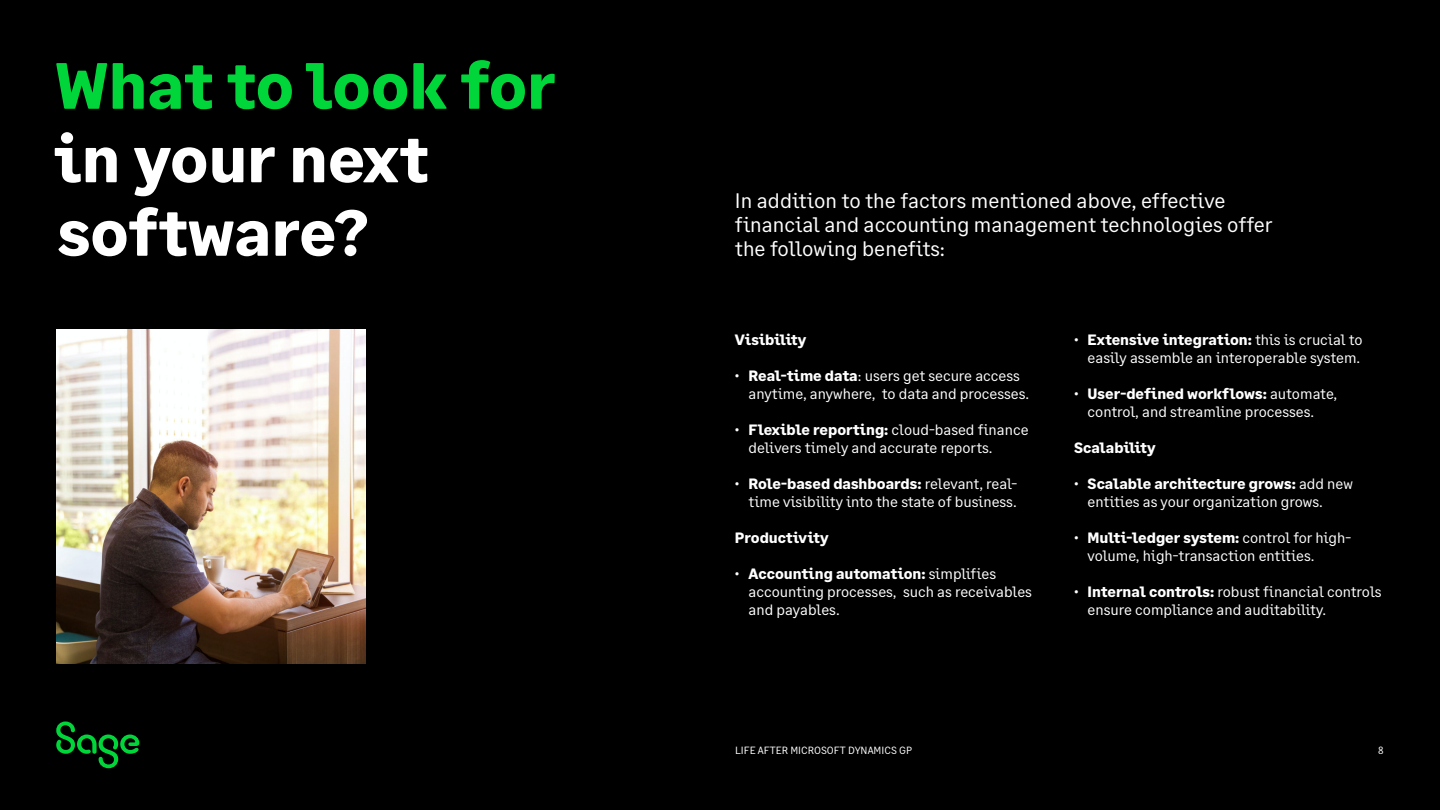
<style>
.page{position:relative;width:1440px;height:810px;background:#000}
.page>*{position:absolute;margin:0;border:0;box-sizing:border-box;transform-origin:0 0}
.t1{font:700 65.25px/73.5px "Sage Text";color:#fff}
.t2{font:700 65.25px "Sage Text";color:#00d639}
.t3{font:21px/24px "Sage Text";color:#fff}
.t4{font:15px/18px "Sage Text";color:#fff}
.t5{font:700 15px "Sage Text";letter-spacing:-.005em;color:#fff}
.t6{font:10.5px "Sage Text";color:#fff}
.s1{font-weight:700}
</style>
<div class="page">
<img style="left:56px;top:329px;width:310px;height:335px">
<svg style="left:56px;top:722px;width:83px;height:46px"></svg>
<h1 class="t2" style="left:55px;top:59px;width:503px">What to look for</h1>
<h1 class="t1" style="left:54px;top:127px;width:376px">in your next software?</h1>
<h2 class="t3" style="left:735px;top:190px;width:539px">In addition to the factors mentioned above, effective financial and accounting management technologies offer the following benefits:</h2>
<p class="t5" style="left:735px;top:334px;width:73px">Visibility</p>
<p class="t4" style="left:748px;top:368px;width:282px;text-indent:-14px">• <span class="s1">Real-time data</span>: users get secure access anytime, anywhere, to data and processes.</p>
<p class="t4" style="left:748px;top:422px;width:282px;text-indent:-14px">• <span class="s1">Flexible reporting:</span> cloud-based finance delivers timely and accurate reports.</p>
<p class="t4" style="left:735px;top:476px;width:284px;text-align:right">• <span class="s1">Role-based dashboards:</span> relevant, real&shy;time visibility into the state of business.</p>
<p class="t5" style="left:735px;top:532px;width:95px">Productivity</p>
<p class="t4" style="left:748px;top:566px;width:285px;text-indent:-13px">• <span class="s1">Accounting automation:</span> simplifies accounting processes, such as receivables and payables.</p>
<p class="t4" style="left:1074px;top:332px;width:290px;text-align:right">• <span class="s1">Extensive integration:</span> this is crucial to easily assemble an interoperable system.</p>
<p class="t4" style="left:1088px;top:386px;width:251px;text-indent:-14px">• <span class="s1">User-defined workflows:</span> automate, control, and streamline processes.</p>
<p class="t5" style="left:1074px;top:442px;width:83px">Scalability</p>
<p class="t4" style="left:1088px;top:476px;width:267px;text-indent:-14px">• <span class="s1">Scalable architecture grows:</span> add new entities as your organization grows.</p>
<p class="t4" style="left:1088px;top:530px;width:265px;text-indent:-14px">• <span class="s1">Multi-ledger system:</span> control for high&shy;volume, high-transaction entities.</p>
<p class="t4" style="left:1088px;top:584px;width:295px;text-indent:-14px">• <span class="s1">Internal controls:</span> robust financial controls ensure compliance and auditability.</p>
<p class="t6" style="left:735px;top:746px;width:178px">LIFE AFTER MICROSOFT DYNAMICS GP</p>
<p class="t6" style="left:1378px;top:746px;width:7px">8</p>
</div>
